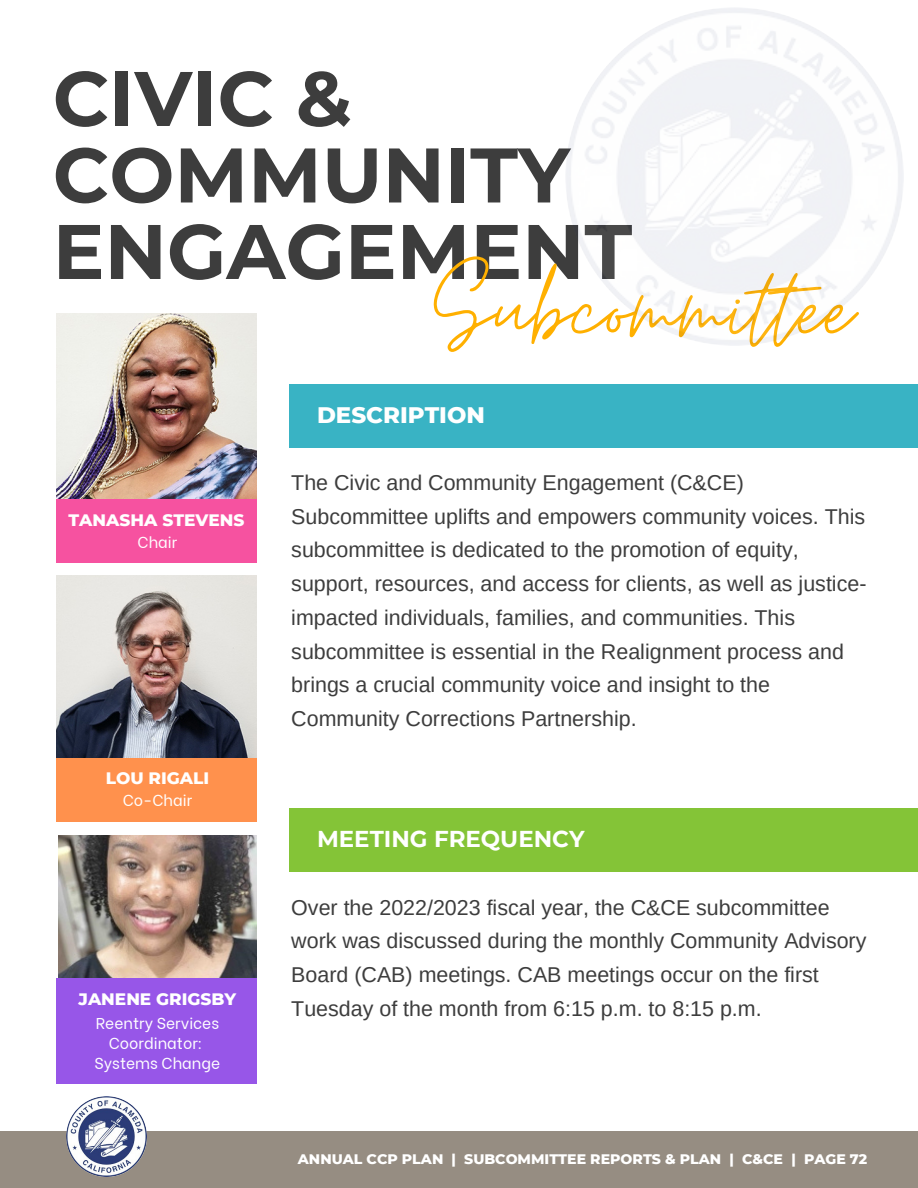
<style>
.page{position:relative;width:918px;height:1188px;background:#fff}
.page>*{position:absolute;margin:0;border:0;box-sizing:border-box;transform-origin:0 0}
.t1{font:118.5px "Moon Time";color:#ffb000}
.t2{font:700 77.1px/76.5px "Montserrat";color:#3d3d3d}
.t3{font:700 22.95px "Montserrat";color:#fff}
.t4{font:800 22.95px "Montserrat";color:#fff}
.t5{font:21.45px/33.8px "Arimo";color:#3d3d3d}
.t6{font:800 16.95px "Montserrat";color:#fff}
.t7{font:15.6px/20.2px "Be Vietnam";color:#fff;text-align:center}
.t8{font:800 14.1px "Montserrat";color:#fff}
</style>
<div class="page">
<img style="left:56px;top:313px;width:201px;height:187px">
<img style="left:56px;top:576px;width:201px;height:182px">
<div style="left:56px;top:500px;width:201px;height:63px;background:#f652a0"></div>
<div style="left:56px;top:758px;width:201px;height:64px;background:#ff914d"></div>
<div style="left:0;top:1132px;width:918px;height:56px;background:#968d82"></div>
<img style="left:66px;top:1096px;width:81px;height:81px;border-radius:50%">
<div style="left:56px;top:978px;width:201px;height:106px;background:#9756e8"></div>
<img style="left:58px;top:835px;width:198px;height:143px">
<div style="left:289px;top:384px;width:629px;height:64px;background:#39b3c4"></div>
<div style="left:289px;top:808px;width:629px;height:64px;background:#84c437"></div>
<p class="t2" style="left:53px;top:60px;width:581px">CIVIC &amp;<br>COMMUNITY<br>ENGAGEMENT</p>
<p class="t1" style="left:434px;top:238px;width:421px">Subcommit ee</p>
<p class="t6" style="left:69px;top:509px;width:177px">TANASHA STEVENS</p>
<p class="t7" style="left:138px;top:531px;width:41px">Chair</p>
<p class="t6" style="left:106px;top:767px;width:105px">LOU RIGALI</p>
<p class="t7" style="left:123px;top:789px;width:71px">Co-Chair</p>
<p class="t6" style="left:79px;top:989px;width:159px">JANENE GRIGSBY</p>
<p class="t7" style="left:96px;top:1011px;width:125px">Reentry Services<br>Coordinator:</p>
<p class="t7" style="left:95px;top:1052px;width:127px">Systems Change</p>
<p class="t4" style="left:317px;top:400px;width:169px">DESCRIPTION</p>
<p class="t5" style="left:291px;top:465px;width:577px">The Civic and Community Engagement (C&amp;CE)<br>Subcommittee uplifts and empowers community voices. This subcommittee is dedicated to the promotion of equity, support, resources, and access for clients, as well as justice&shy;impacted individuals, families, and communities. This subcommittee is essential in the Realignment process and brings a crucial community voice and insight to the Community Corrections Partnership.</p>
<p class="t3" style="left:317px;top:824px;width:269px">MEETING FREQUENCY</p>
<p class="t5" style="left:291px;top:890px;width:577px">Over the 2022/2023 fiscal year, the C&amp;CE subcommittee work was discussed during the monthly Community Advisory Board (CAB) meetings. CAB meetings occur on the first Tuesday of the month from 6:15 p.m. to 8:15 p.m.</p>
<p class="t8" style="left:298px;top:1150px;width:571px">ANNUAL CCP PLAN | SUBCOMMITTEE REPORTS &amp; PLAN | C&amp;CE | PAGE 72</p>
</div>
